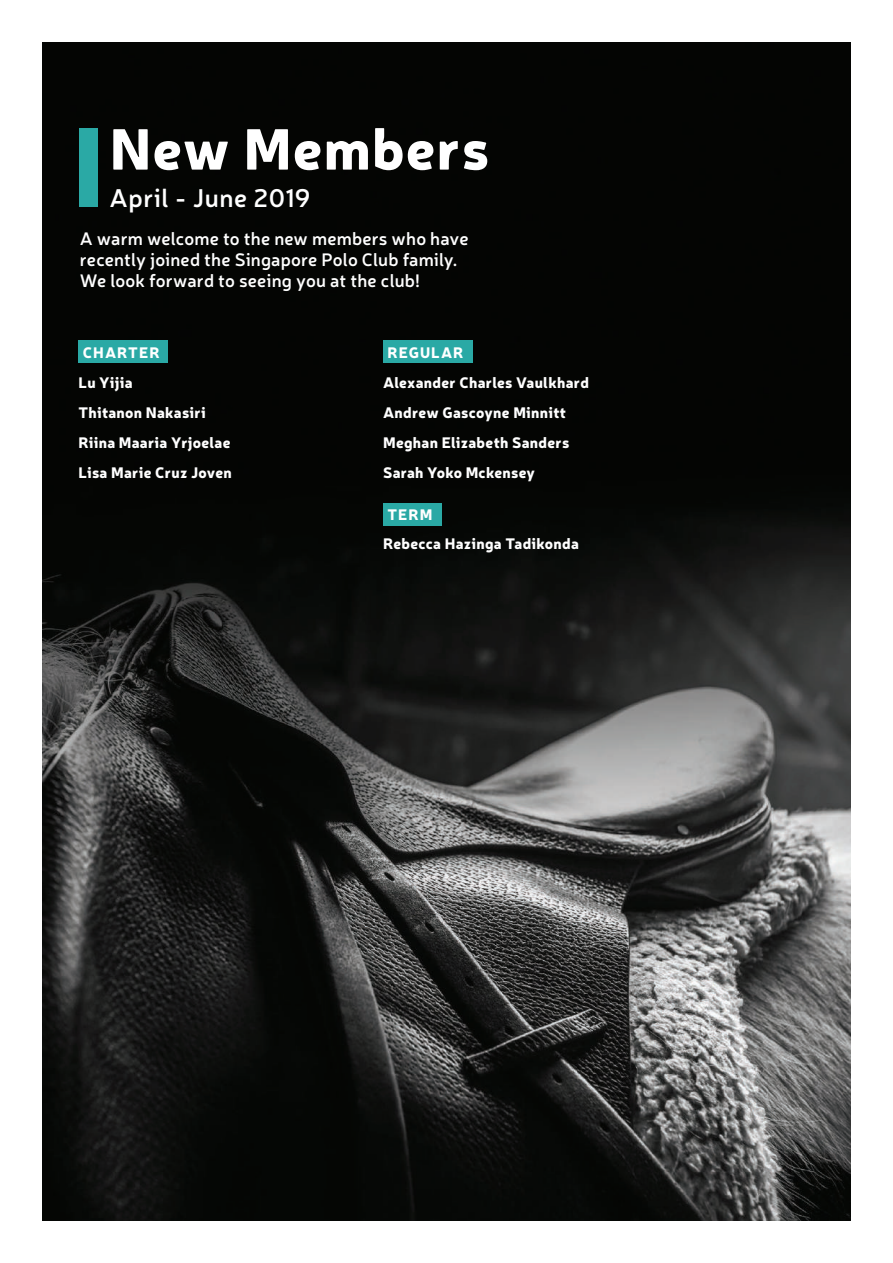
<style>
.page{position:relative;width:893px;height:1263px;background:#fff}
.page>*{position:absolute;margin:0;border:0;box-sizing:border-box;transform-origin:0 0}
.t1{font:900 57px "Neris";color:#fff}
.t2{font:600 25.5px "Neris";letter-spacing:.02em;color:#fff}
.t3{font:600 18px/21px "Neris";letter-spacing:.01em;color:#fff}
.t4{font:900 15px/30px "Neris";letter-spacing:.02em;color:#fff}
</style>
<div class="page">
<img style="left:43px;top:43px;width:807px;height:1177px">
<div style="left:79px;top:128px;width:19px;height:79px;background:#2aa9a5"></div>
<div style="left:78px;top:341px;width:90px;height:22px;background:#2aa9a5"></div>
<div style="left:383px;top:341px;width:90px;height:22px;background:#2aa9a5"></div>
<div style="left:383px;top:503px;width:58px;height:23px;background:#2aa9a5"></div>
<h1 class="t1" style="left:110px;top:107px;width:381px">New Members</h1>
<h2 class="t2" style="left:110px;top:180px;width:203px">April - June 2019</h2>
<p class="t3" style="left:80px;top:227px;width:390px">A warm welcome to the new members who have recently joined the Singapore Polo Club family.<br>We look forward to seeing you at the club!</p>
<p class="t4" style="left:78px;top:337px;width:155px">Charter<br>Lu Yijia<br>Thitanon Nakasiri<br>Riina Maaria Yrjoelae<br>Lisa Marie Cruz Joven</p>
<p class="t4" style="left:383px;top:337px;width:207px">Regular<br>Alexander Charles Vaulkhard<br>Andrew Gascoyne Minnitt<br>Meghan Elizabeth Sanders<br>Sarah Yoko Mckensey</p>
<p class="t4" style="left:383px;top:500px;width:197px;line-height:28.5px">term<br>Rebecca Hazinga Tadikonda</p>
</div>
